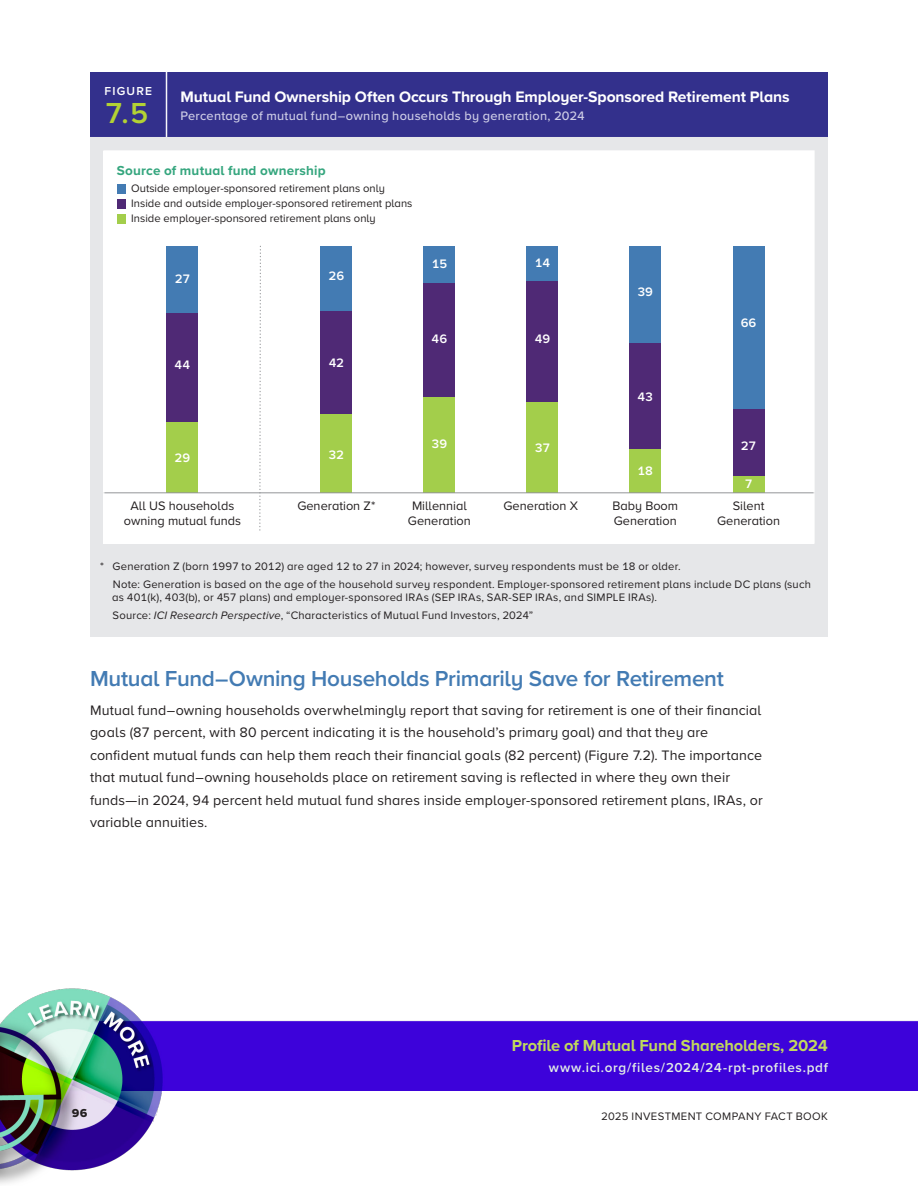
<style>
.page{position:relative;width:918px;height:1188px;background:#fff}
.page>*{position:absolute;margin:0;border:0;box-sizing:border-box;transform-origin:0 0}
.Figure_-_number{font:600 30px "Proxima Nova";color:#b3d234}
.Heading_1{font:600 22.5px "Proxima Nova";letter-spacing:-.015em;color:#437bb3}
.Learn_more_title{font:700 16.5px "Proxima Nova";letter-spacing:-.01em;color:#c1d95d}
.Figure_heading{font:700 15.75px "Proxima Nova";letter-spacing:-.005em;color:#fff}
.Text{font:14.25px/22.5px "Proxima Nova";letter-spacing:.01em;color:#231f20}
.Learn_more_link{font:600 13.5px "Proxima Nova";letter-spacing:.05em;color:#e2ede6}
.t1{font:700 13.5px "Proxima Nova";letter-spacing:.015em;color:#35a67e}
.t2{font:12.75px/15.3px "Proxima Nova";color:#231f20;text-align:center}
.Figure_heading_second_line{font:500 12.75px "Proxima Nova";letter-spacing:.02em;color:#cecde6}
.t3{font:600 12.75px "Proxima Nova";letter-spacing:-.01em;color:#fff}
.Figure_-_word{font:600 12px "Proxima Nova";letter-spacing:.1em;color:#fff}
.t4{font:12px "Proxima Nova Extrabld";color:#231f20}
.Figure_footnote_indent{font:11.25px/15px "Proxima Nova";letter-spacing:.015em;color:#231f20}
.Figure_footnote_with_asterick{font:11.25px "Proxima Nova";letter-spacing:.02em;color:#231f20}
.Figure_footnote_indent-2{font:11.25px "Proxima Nova";letter-spacing:.035em;color:#231f20}
.s1{font-style:italic}
</style>
<div class="page">
<img style="left:0;top:988px;width:918px;height:196px">
<div style="left:90px;top:72px;width:738px;height:65px;background:#33308c"></div>
<div style="left:90px;top:137px;width:738px;height:420px;background:#e6e7e9"></div>
<div style="left:90px;top:557px;width:738px;height:80px;background:#e6e7e9"></div>
<hr style="left:166px;top:72px;width:1px;height:65px;background:#f7f7fb">
<div style="left:104px;top:151px;width:710px;height:392px;background:#fff"></div>
<div style="left:167px;top:421px;width:31px;height:72px;background:#a3ce4b"></div>
<div style="left:167px;top:313px;width:31px;height:108px;background:#4f2975"></div>
<div style="left:167px;top:246px;width:31px;height:67px;background:#437bb3"></div>
<div style="left:321px;top:414px;width:31px;height:79px;background:#a3ce4b"></div>
<div style="left:321px;top:310px;width:31px;height:104px;background:#4f2975"></div>
<div style="left:321px;top:246px;width:31px;height:64px;background:#437bb3"></div>
<div style="left:424px;top:397px;width:31px;height:96px;background:#a3ce4b"></div>
<div style="left:424px;top:283px;width:31px;height:114px;background:#4f2975"></div>
<div style="left:424px;top:246px;width:31px;height:37px;background:#437bb3"></div>
<div style="left:527px;top:402px;width:31px;height:91px;background:#a3ce4b"></div>
<div style="left:527px;top:281px;width:31px;height:121px;background:#4f2975"></div>
<div style="left:527px;top:246px;width:31px;height:35px;background:#437bb3"></div>
<div style="left:630px;top:448px;width:31px;height:45px;background:#a3ce4b"></div>
<div style="left:630px;top:342px;width:31px;height:106px;background:#4f2975"></div>
<div style="left:630px;top:246px;width:31px;height:96px;background:#437bb3"></div>
<div style="left:733px;top:476px;width:31px;height:17px;background:#a3ce4b"></div>
<div style="left:733px;top:409px;width:31px;height:67px;background:#4f2975"></div>
<div style="left:733px;top:246px;width:31px;height:163px;background:#437bb3"></div>
<hr style="left:104px;top:492px;width:710px;height:1px;background:#939598">
<div style="left:117px;top:185px;width:9px;height:9px;background:#437bb3"></div>
<div style="left:117px;top:200px;width:9px;height:9px;background:#4f2975"></div>
<div style="left:117px;top:215px;width:9px;height:9px;background:#a3ce4b"></div>
<svg style="left:259px;top:245px;width:3px;height:286px"></svg>
<p class="Figure_-_word" style="left:104px;top:82px;width:49px">FIGURE</p>
<p class="Figure_-_number" style="left:105px;top:91px;width:45px">7.5</p>
<p class="Figure_heading" style="left:180px;top:85px;width:611px">Mutual Fund Ownership Often Occurs Through Employer-Sponsored Retirement Plans</p>
<p class="Figure_heading_second_line" style="left:180px;top:106px;width:406px">Percentage of mutual fund–owning households by generation, 2024</p>
<p class="t1" style="left:117px;top:161px;width:210px">Source of mutual fund ownership</p>
<p class="Figure_footnote_indent" style="left:131px;top:181px;width:283px">Outside employer-sponsored retirement plans only<br>Inside and outside employer-sponsored retirement plans<br>Inside employer-sponsored retirement plans only</p>
<p class="t3" style="left:175px;top:269px;width:17px">27</p>
<p class="t3" style="left:329px;top:267px;width:17px">26</p>
<p class="t3" style="left:432px;top:254px;width:17px">15</p>
<p class="t3" style="left:175px;top:356px;width:17px">44</p>
<p class="t3" style="left:329px;top:354px;width:17px">42</p>
<p class="t3" style="left:432px;top:330px;width:17px">46</p>
<p class="t3" style="left:175px;top:448px;width:17px">29</p>
<p class="t3" style="left:329px;top:445px;width:17px">32</p>
<p class="t3" style="left:432px;top:434px;width:17px">39</p>
<p class="t3" style="left:535px;top:254px;width:17px">14</p>
<p class="t3" style="left:535px;top:330px;width:17px">49</p>
<p class="t3" style="left:535px;top:438px;width:17px">37</p>
<p class="t2" style="left:131px;top:497px;width:105px">All US households</p>
<p class="t2" style="left:297px;top:497px;width:80px">Generation Z*</p>
<p class="t2" style="left:124px;top:513px;width:119px">owning mutual funds</p>
<p class="t2" style="left:412px;top:497px;width:56px">Millennial</p>
<p class="t2" style="left:504px;top:497px;width:76px">Generation X</p>
<p class="t2" style="left:408px;top:513px;width:64px">Generation</p>
<p class="t3" style="left:637px;top:283px;width:17px">39</p>
<p class="t3" style="left:638px;top:388px;width:17px">43</p>
<p class="t3" style="left:638px;top:462px;width:17px">18</p>
<p class="t2" style="left:612px;top:497px;width:67px;text-align:left">Baby Boom<br>Generation</p>
<p class="t3" style="left:741px;top:313px;width:17px">66</p>
<p class="t3" style="left:741px;top:436px;width:17px">27</p>
<p class="t3" style="left:745px;top:475px;width:9px">7</p>
<p class="t2" style="left:717px;top:497px;width:64px">Silent<br>Generation</p>
<p class="Figure_footnote_with_asterick" style="left:100px;top:558px;width:582px">* Generation Z (born 1997 to 2012) are aged 12 to 27 in 2024; however, survey respondents must be 18 or older.</p>
<p class="Figure_footnote_indent" style="left:112px;top:577px;width:700px;line-height:13.2px">Note: Generation is based on the age of the household survey respondent. Employer-sponsored retirement plans include DC plans (such as 401(k), 403(b), or 457 plans) and employer-sponsored IRAs (SEP IRAs, SAR-SEP IRAs, and SIMPLE IRAs).</p>
<p class="Figure_footnote_indent" style="left:113px;top:607px;width:422px">Source: <span class="s1">ICI Research Perspective</span>, “Characteristics of Mutual Fund Investors, 2024”</p>
<p class="Heading_1" style="left:90px;top:662px;width:635px">Mutual Fund–Owning Households Primarily Save for Retirement</p>
<p class="Text" style="left:90px;top:698px;width:674px">Mutual fund–owning households overwhelmingly report that saving for retirement is one of their financial goals (87 percent, with 80 percent indicating it is the household’s primary goal) and that they are confident mutual funds can help them reach their financial goals (82 percent) (Figure 7.2). The importance that mutual fund–owning households place on retirement saving is reflected in where they own their funds—in 2024, 94 percent held mutual fund shares inside employer-sponsored retirement plans, IRAs, or variable annuities.</p>
<p class="Learn_more_title" style="left:512px;top:1033px;width:318px">Profile of Mutual Fund Shareholders, 2024</p>
<p class="Learn_more_link" style="left:549px;top:1058px;width:281px">www.ici.org/files/2024/24-rpt-profiles.pdf</p>
<p class="t4" style="left:72px;top:1104px;width:17px">96</p>
<p class="Figure_footnote_indent-2" style="left:601px;top:1108px;width:228px">2025 INVESTMENT COMPANY FACT BOOK</p>
</div>
